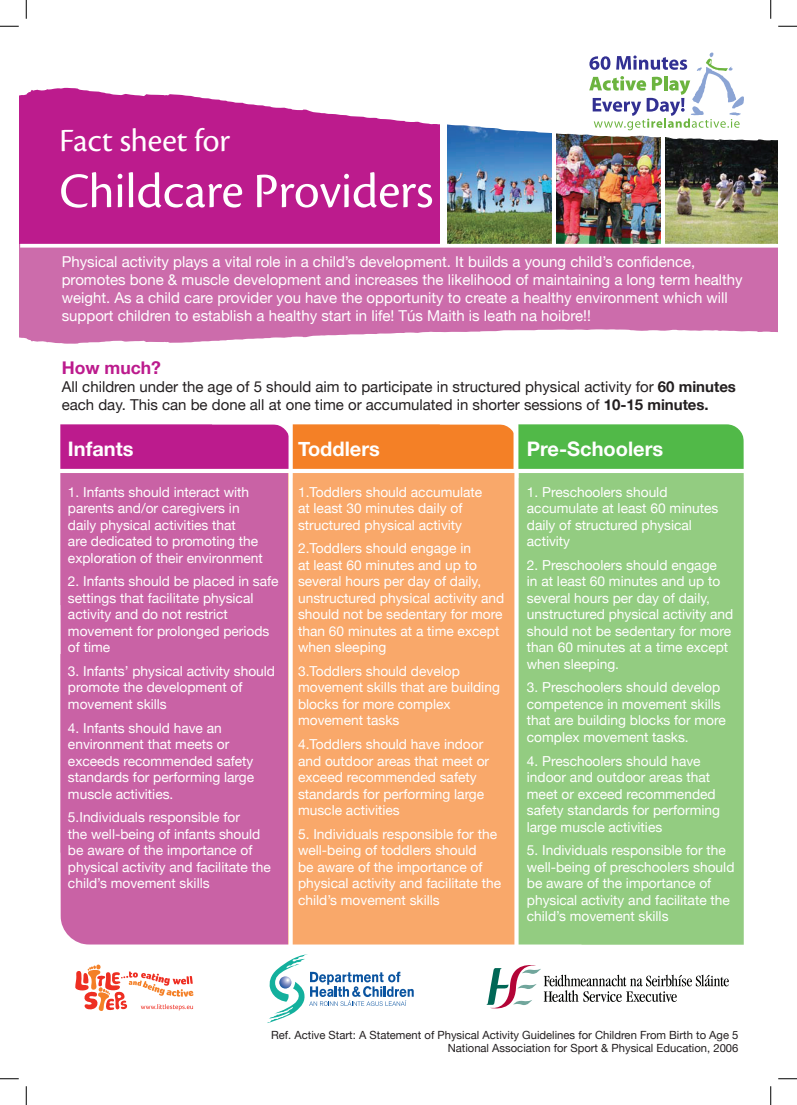
<style>
.page{position:relative;width:797px;height:1105px;background:#fff}
.page>*{position:absolute;margin:0;border:0;box-sizing:border-box;transform-origin:0 0}
.t1{font:51.25px "Cronos Pro Subh";color:#fff}
.t2{font:33.75px "Cronos Pro Subh";color:#fff}
.t3{font:700 20px "Helvetica Neue";color:#fff}
.t4{font:700 17.5px "Helvetica Neue";color:#bc1b8d}
.t5{font:300 15.25px "Helvetica Neue";letter-spacing:.005em;color:#231f20}
.t6{font:15px/18px "Helvetica Neue";color:#fff}
.t7{font:15px/18px "Helvetica Neue";color:#231f20}
.t8{font:13.75px/16.5px "Helvetica Neue";color:#fff}
.t9{font:11.25px "Helvetica Neue";color:#231f20}
.s1{font-weight:700}
.s2{font-weight:800}
</style>
<div class="page">
<div style="left:58px;top:471px;width:230px;height:200px;background:#c962a5"></div>
<div style="left:516px;top:471px;width:227px;height:200px;background:#93cc81"></div>
<div style="left:288px;top:471px;width:228px;height:200px;background:#f9a86a"></div>
<hr style="left:56px;top:473px;width:4px;height:198px;background:#fff">
<div style="left:288px;top:473px;width:5px;height:198px;background:#fff"></div>
<svg style="left:514px;top:478px;width:4px;height:127px"></svg>
<svg style="left:58px;top:424px;width:686px;height:54px;background:#b5836a"></svg>
<div style="left:58px;top:655px;width:230px;height:187px;background:#c962a5"></div>
<div style="left:516px;top:655px;width:227px;height:187px;background:#93cc81"></div>
<div style="left:288px;top:655px;width:228px;height:187px;background:#f9a86a"></div>
<svg style="left:60px;top:605px;width:459px;height:66px"></svg>
<hr style="left:56px;top:655px;width:160px;height:1px;background:#fff">
<hr style="left:56px;top:655px;width:4px;height:187px;background:#fff">
<hr style="left:216px;top:655px;width:224px;height:1px;background:#fff">
<div style="left:288px;top:655px;width:5px;height:187px;background:#fff"></div>
<hr style="left:440px;top:655px;width:308px;height:1px;background:#fff">
<svg style="left:514px;top:655px;width:4px;height:107px"></svg>
<div style="left:58px;top:762px;width:230px;height:185px;background:#c962a5"></div>
<div style="left:516px;top:762px;width:227px;height:185px;background:#93cc81"></div>
<div style="left:288px;top:762px;width:228px;height:185px;background:#f9a86a"></div>
<hr style="left:56px;top:762px;width:160px;height:1px;background:#fff">
<hr style="left:56px;top:762px;width:4px;height:183px;background:#fff">
<hr style="left:216px;top:762px;width:224px;height:1px;background:#fff">
<div style="left:288px;top:762px;width:5px;height:183px;background:#fff"></div>
<hr style="left:440px;top:762px;width:308px;height:1px;background:#fff">
<svg style="left:514px;top:762px;width:4px;height:91px"></svg>
<hr style="left:56px;top:945px;width:692px;height:4px;background:#fff">
<svg style="left:60px;top:853px;width:521px;height:92px"></svg>
<div style="left:19px;top:52px;width:746px;height:195px;background:#bc1b8d"></div>
<svg style="left:440px;top:141px;width:225px;height:103px;background:#e6e5e6"></svg>
<img style="left:557px;top:141px;width:103px;height:103px">
<img style="left:447px;top:141px;width:104px;height:103px">
<img style="left:665px;top:141px;width:112px;height:103px">
<svg style="left:19px;top:16px;width:758px;height:125px;fill:#fff"></svg>
<div style="left:20px;top:245px;width:757px;height:103px;background:#cc6cab"></div>
<svg style="left:20px;top:244px;width:757px;height:4px;background:#f9f0f6"></svg>
<svg style="left:19px;top:329px;width:758px;height:19px"></svg>
<svg style="left:589px;top:53px;width:155px;height:77px;background:#d6dedf"></svg>
<svg style="left:267px;top:954px;width:147px;height:69px"></svg>
<svg style="left:486px;top:965px;width:242px;height:44px"></svg>
<svg style="left:75px;top:964px;width:118px;height:47px"></svg>
<svg style="left:0;top:25px;width:19px;height:2px"></svg>
<svg style="left:778px;top:25px;width:19px;height:2px"></svg>
<svg style="left:0;top:1078px;width:19px;height:1px"></svg>
<svg style="left:778px;top:1078px;width:19px;height:1px"></svg>
<svg style="left:25px;top:0;width:2px;height:19px"></svg>
<svg style="left:25px;top:1086px;width:2px;height:19px"></svg>
<svg style="left:770px;top:0;width:1px;height:19px"></svg>
<svg style="left:770px;top:1086px;width:1px;height:19px"></svg>
<p class="t2" style="left:59px;top:121px;width:172px">Fact sheet for</p>
<p class="t1" style="left:59px;top:162px;width:375px">Childcare Providers</p>
<p class="t6" style="left:62px;top:253px;width:682px">Physical activity plays a vital role in a child’s development. It builds a young child’s confidence, promotes bone &amp; muscle development and increases the likelihood of maintaining a long term healthy weight. As a child care provider you have the opportunity to create a healthy environment which will support children to establish a healthy start in life! Tús Maith is leath na hoibre!!</p>
<p class="t4" style="left:62px;top:357px;width:101px">How much?</p>
<p class="t7" style="left:62px;top:378px;width:675px">All children under the age of 5 should aim to participate in structured physical activity for <span class="s1">60 minutes </span>each day. This can be done all at one time or accumulated in shorter sessions of <span class="s1">10-15 minutes.</span></p>
<p class="t3" style="left:68px;top:437px;width:67px">Infants</p>
<p class="t8" style="left:68px;top:483px;width:196px">1. Infants should interact with parents and/or caregivers in daily physical activities that<br>are dedicated to promoting the exploration of their environment</p>
<p class="t8" style="left:68px;top:573px;width:212px">2. Infants should be placed in safe settings that facilitate physical activity and do not restrict movement for prolonged periods of time</p>
<p class="t8" style="left:68px;top:663px;width:209px">3. Infants’ physical activity should promote the development of movement skills</p>
<p class="t8" style="left:68px;top:719px;width:188px">4. Infants should have an environment that meets or exceeds recommended safety standards for performing large muscle activities.</p>
<p class="t8" style="left:68px;top:809px;width:204px">5.Individuals responsible for<br>the well-being of infants should be aware of the importance of physical activity and facilitate the child’s movement skills</p>
<p class="t3" style="left:298px;top:437px;width:83px">Toddlers</p>
<p class="t8" style="left:298px;top:483px;width:186px">1.Toddlers should accumulate at least 30 minutes daily of structured physical activity</p>
<p class="t8" style="left:298px;top:540px;width:208px">2.Toddlers should engage in<br>at least 60 minutes and up to several hours per day of daily, unstructured physical activity and should not be sedentary for more than 60 minutes at a time except when sleeping</p>
<p class="t8" style="left:298px;top:663px;width:203px">3.Toddlers should develop movement skills that are building blocks for more complex movement tasks</p>
<p class="t8" style="left:298px;top:736px;width:193px">4.Toddlers should have indoor and outdoor areas that meet or exceed recommended safety standards for performing large muscle activities</p>
<p class="t8" style="left:298px;top:825px;width:204px">5. Individuals responsible for the well-being of toddlers should<br>be aware of the importance of physical activity and facilitate the child’s movement skills</p>
<p class="t3" style="left:527px;top:437px;width:138px">Pre-Schoolers</p>
<p class="t8" style="left:527px;top:483px;width:193px">1. Preschoolers should accumulate at least 60 minutes daily of structured physical activity</p>
<p class="t8" style="left:527px;top:556px;width:208px">2. Preschoolers should engage<br>in at least 60 minutes and up to several hours per day of daily, unstructured physical activity and should not be sedentary for more than 60 minutes at a time except when sleeping.</p>
<p class="t8" style="left:527px;top:679px;width:200px">3. Preschoolers should develop competence in movement skills that are building blocks for more complex movement tasks.</p>
<p class="t8" style="left:527px;top:752px;width:195px">4. Preschoolers should have indoor and outdoor areas that meet or exceed recommended safety standards for performing large muscle activities</p>
<p class="t8" style="left:527px;top:842px;width:209px">5. Individuals responsible for the well-being of preschoolers should be aware of the importance of physical activity and facilitate the child’s movement skills</p>
<p class="t9" style="left:271px;top:1028px;width:469px">Ref. Active Start: A Statement of Physical Activity Guidelines for Children From Birth to Age 5</p>
<p class="t9" style="left:447px;top:1041px;width:292px">National Association for Sport &amp; Physical Education, 2006</p>
<p class="t5" style="left:209px;top:1034px;width:520px">For more information on how to be active every day visit <span class="s2">www.littlesteps.eu</span></p>
</div>
